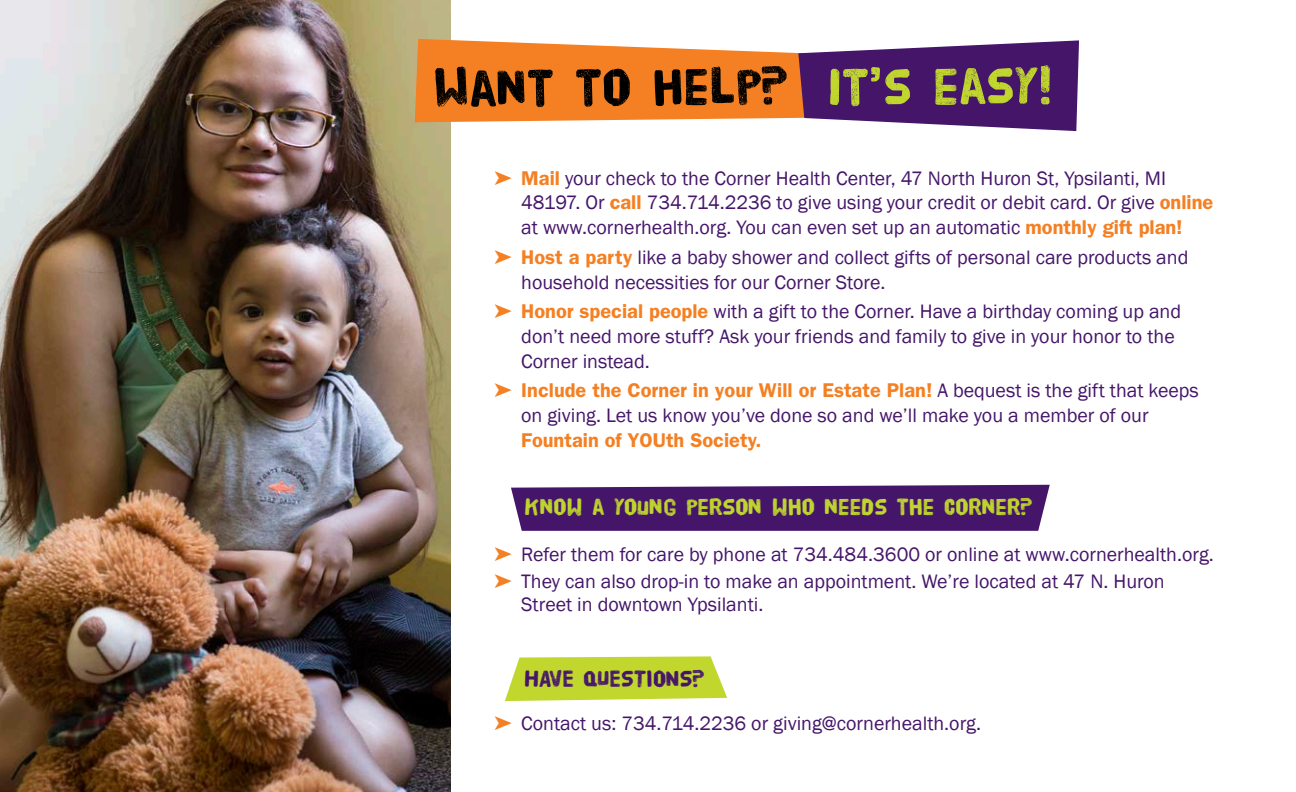
<style>
.page{position:relative;width:1296px;height:792px;background:#fff}
.page>*{position:absolute;margin:0;border:0;box-sizing:border-box;transform-origin:0 0}
.t1{font:53.4px "HVD Poster";color:#000}
.t2{font:24px "HVD Poster";color:#c1d72e}
.t3{font:24px "HVD Poster";color:#45156a}
.t4{font:20px/24.8px "Franklin Gothic";color:#45156a}
.t5{font:600 20px "Franklin Gothic";color:#f48023}
.s1{color:#c1d72e}
.s2{color:#f48023}
.s3{font-weight:600;color:#f48023}
</style>
<div class="page">
<img style="left:0;top:0;width:451px;height:792px">
<svg style="left:505px;top:656px;width:222px;height:45px;background:#c8db47"></svg>
<svg style="left:511px;top:485px;width:539px;height:46px;background:#4e2071"></svg>
<svg style="left:415px;top:39px;width:664px;height:92px"></svg>
<h1 class="t1" style="left:433px;top:66px;width:621px;rotate:-1deg">WANT TO HELP? <span class="s1">IT’S EASY!</span></h1>
<p class="t4" style="left:521px;top:166px;width:694px;text-indent:-27px"><span class="s2">➤</span> <span class="s3">Mail</span> your check to the Corner Health Center, 47 North Huron St, Ypsilanti, MI<br>48197. Or <span class="s3">call</span> 734.714.2236 to give using your credit or debit card. Or give <span class="s3">online </span>at www.cornerhealth.org. You can even set up an automatic <span class="s3">monthly gift plan!</span></p>
<p class="t4" style="left:521px;top:245px;width:669px;text-indent:-27px"><span class="s2">➤</span> <span class="s3">Host a party</span> like a baby shower and collect gifts of personal care products and household necessities for our Corner Store.</p>
<p class="t4" style="left:521px;top:299px;width:662px;text-indent:-27px"><span class="s2">➤</span> <span class="s3">Honor special people</span> with a gift to the Corner. Have a birthday coming up and don’t need more stuff? Ask your friends and family to give in your honor to the<br>Corner instead.</p>
<p class="t4" style="left:521px;top:378px;width:679px;text-indent:-27px"><span class="s2">➤</span> <span class="s3">Include the Corner in your Will or Estate Plan!</span> A bequest is the gift that keeps on giving. Let us know you’ve done so and we’ll make you a member of our</p>
<p class="t5" style="left:521px;top:428px;width:242px">Fountain of YOUth Society.</p>
<p class="t2" style="left:525px;top:496px;width:509px">KNOW A YOUNG PERSON WHO NEEDS THE CORNER?</p>
<p class="t4" style="left:494px;top:541px;width:721px;line-height:27.4px"><span class="s2">➤</span> Refer them for care by phone at 734.484.3600 or online at www.cornerhealth.org. <span class="s2">➤</span> They can also drop-in to make an appointment. We’re located at 47 N. Huron</p>
<p class="t4" style="left:521px;top:592px;width:244px">Street in downtown Ypsilanti.</p>
<p class="t3" style="left:524px;top:668px;width:182px">HAVE QUESTIONS?</p>
<p class="t4" style="left:494px;top:711px;width:488px"><span class="s2">➤</span> Contact us: 734.714.2236 or giving@cornerhealth.org.</p>
</div>
